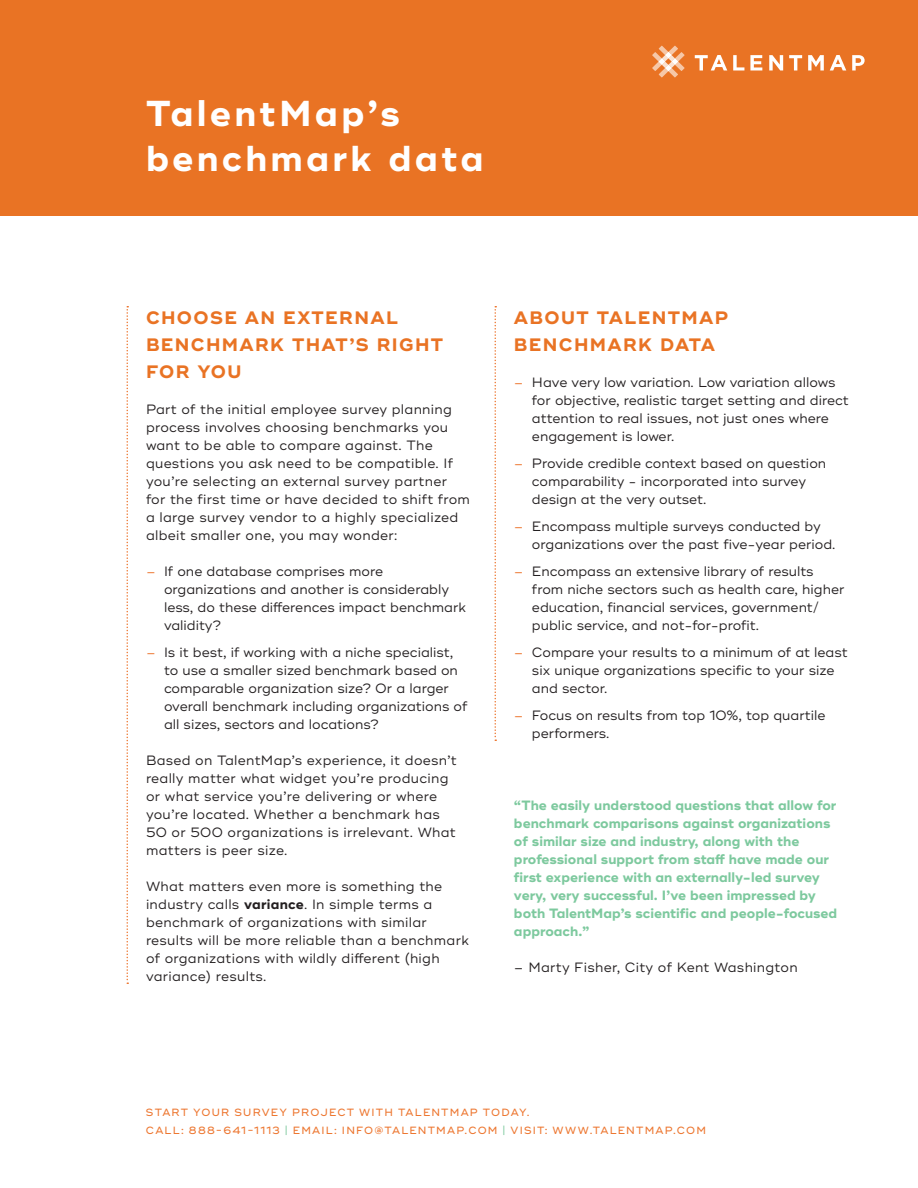
<style>
.page{position:relative;width:918px;height:1188px;background:#fff}
.page>*{position:absolute;margin:0;border:0;box-sizing:border-box;transform-origin:0 0}
.t1{font:700 36px/45px "Ridley Grotesk";letter-spacing:.09em;color:#fff}
.Intro{font:700 18px/27px "Ridley Grotesk";letter-spacing:.075em;color:#e97324}
.Body{font:13.5px/18px "Ridley Grotesk";color:#231f20}
.Body-2{font:13.5px/18px "Ridley Grotesk";letter-spacing:.02em;color:#231f20}
.t2{font:700 13.5px/18px "Ridley Grotesk";color:#7dc99e}
.t3{font:500 10.5px/18px "Ridley Grotesk";letter-spacing:.11em;color:#ed7731}
.s1{color:#ed7731}
.s2{font-weight:700}
.s3{color:#7dc99e}
</style>
<div class="page">
<svg style="left:127px;top:306px;width:1px;height:678px"></svg>
<svg style="left:495px;top:306px;width:1px;height:435px"></svg>
<div style="left:0;top:0;width:918px;height:216px;background:#e97324"></div>
<svg style="left:695px;top:55px;width:32px;height:15px"></svg>
<svg style="left:733px;top:55px;width:11px;height:15px"></svg>
<svg style="left:750px;top:55px;width:12px;height:15px"></svg>
<svg style="left:769px;top:55px;width:14px;height:15px"></svg>
<svg style="left:789px;top:55px;width:13px;height:15px"></svg>
<svg style="left:808px;top:55px;width:16px;height:15px"></svg>
<svg style="left:830px;top:55px;width:16px;height:15px"></svg>
<svg style="left:852px;top:55px;width:13px;height:15px"></svg>
<svg style="left:652px;top:46px;width:33px;height:31px"></svg>
<p class="t1" style="left:146px;top:92px;width:339px">TalentMap’s benchmark data</p>
<p class="Intro" style="left:146px;top:305px;width:299px">CHOOSE AN EXTERNAL<br>BENCHMARK THAT’S RIGHT<br>FOR YOU</p>
<p class="Body-2" style="left:146px;top:401px;width:326px">Part of the initial employee survey planning process involves choosing benchmarks you want to be able to compare against. The questions you ask need to be compatible. If you’re selecting an external survey partner for the first time or have decided to shift from a large survey vendor to a highly specialized albeit smaller one, you may wonder:</p>
<p class="Body" style="left:164px;top:563px;width:304px;text-indent:-18px"><span class="s1">–</span> If one database comprises more organizations and another is considerably less, do these differences impact benchmark validity?</p>
<p class="Body" style="left:164px;top:644px;width:305px;text-indent:-18px"><span class="s1">–</span> Is it best, if working with a niche specialist, to use a smaller sized benchmark based on comparable organization size? Or a larger overall benchmark including organizations of all sizes, sectors and locations?</p>
<p class="Body-2" style="left:146px;top:752px;width:312px">Based on TalentMap’s experience, it doesn’t really matter what widget you’re producing or what service you’re delivering or where you’re located. Whether a benchmark has 50 or 500 organizations is irrelevant. What matters is peer size.</p>
<p class="Body-2" style="left:146px;top:878px;width:325px">What matters even more is something the industry calls <span class="s2">variance</span>. In simple terms a benchmark of organizations with similar results will be more reliable than a benchmark of organizations with wildly different (high variance) results.</p>
<p class="Intro" style="left:514px;top:305px;width:216px">ABOUT TALENTMAP<br>BENCHMARK DATA</p>
<p class="Body" style="left:532px;top:374px;width:318px;text-indent:-18px"><span class="s1">–</span> Have very low variation. Low variation allows for objective, realistic target setting and direct attention to real issues, not just ones where engagement is lower.</p>
<p class="Body" style="left:532px;top:455px;width:296px;text-indent:-18px"><span class="s1">–</span> Provide credible context based on question comparability - incorporated into survey design at the very outset.</p>
<p class="Body" style="left:532px;top:518px;width:305px;text-indent:-18px"><span class="s1">–</span> Encompass multiple surveys conducted by organizations over the past five-year period.</p>
<p class="Body" style="left:532px;top:563px;width:314px;text-indent:-18px"><span class="s1">–</span> Encompass an extensive library of results from niche sectors such as health care, higher education, financial services, government/ public service, and not-for-profit.</p>
<p class="Body" style="left:532px;top:644px;width:317px;text-indent:-18px"><span class="s1">–</span> Compare your results to a minimum of at least six unique organizations specific to your size and sector.</p>
<p class="Body" style="left:532px;top:707px;width:295px;text-indent:-18px"><span class="s1">–</span> Focus on results from top 10%, top quartile performers.</p>
<h2 class="t2" style="left:514px;top:797px;width:325px">“The easily understood questions that allow for benchmark comparisons against organizations of similar size and industry, along with the professional support from staff have made our first experience with an externally-led survey very, very successful. I’ve been impressed by both TalentMap’s scientific and people-focused approach.”</h2>
<p class="Body-2" style="left:514px;top:959px;width:285px">– Marty Fisher, City of Kent Washington</p>
<p class="t3" style="left:146px;top:1104px;width:561px">START YOUR SURVEY PROJECT WITH TALENTMAP TODAY.<br>CALL: 888-641-1113 <span class="s3">|</span> EMAIL: INFO@TALENTMAP.COM <span class="s3">|</span> VISIT: WWW.TALENTMAP.COM</p>
</div>
